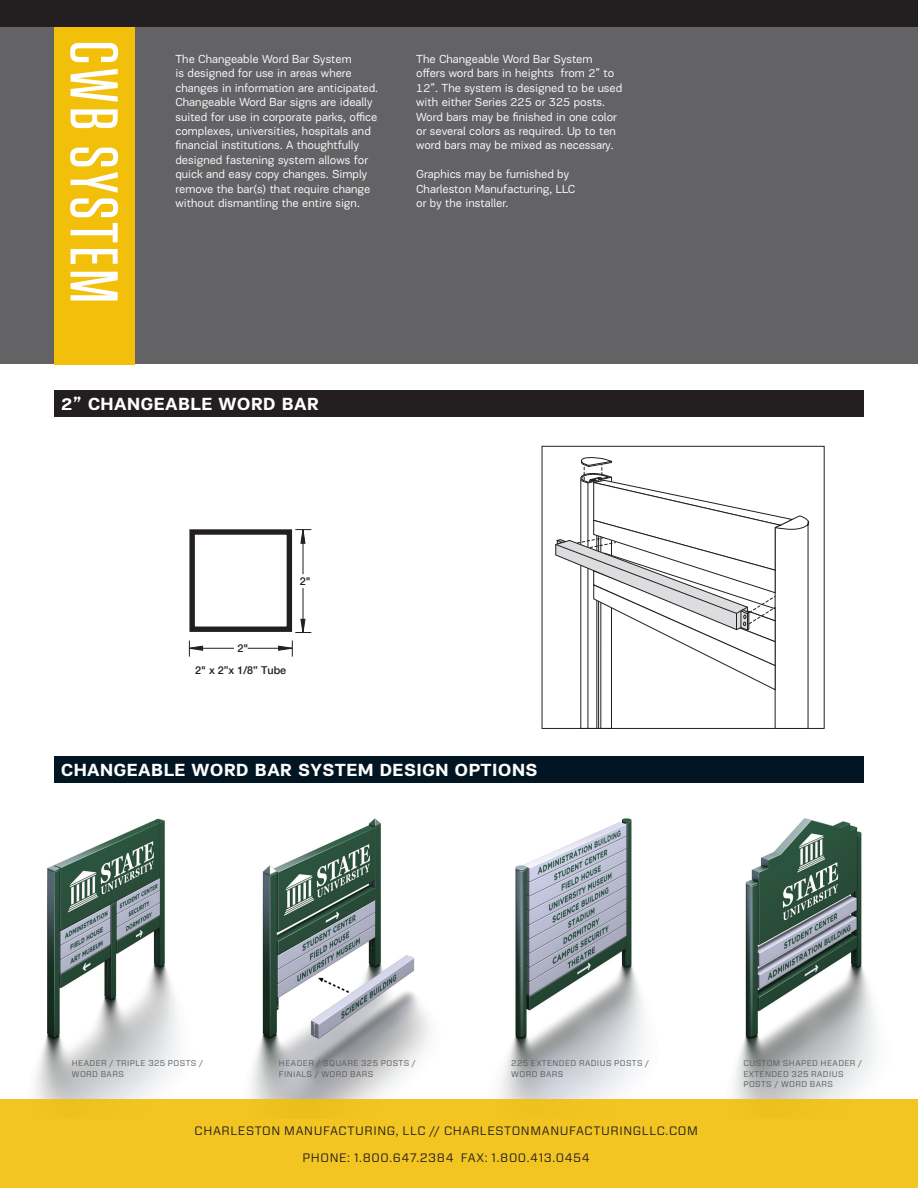
<style>
.page{position:relative;width:918px;height:1188px;background:#fff}
.page>*{position:absolute;margin:0;border:0;box-sizing:border-box;transform-origin:0 0}
.t1{font:500 67.2px "Tungsten";letter-spacing:.04em;color:#fff}
.t2{font:700 18px "PF Encore Sans Pro";letter-spacing:.02em;color:#fff}
.t3{font:12.15px "Forza";letter-spacing:.05em;color:#231f20}
.t4{font:12px/14.4px "PF Encore Sans Pro";color:#fff}
.t5{font:500 10.8px/22px "Helvetica Neue";color:#231f20;text-align:center}
.t6{font:8.25px/10.5px "Forza";letter-spacing:.05em;color:#5a5a5d}
</style>
<div class="page">
<img style="left:35px;top:818px;width:840px;height:281px">
<div style="left:0;top:0;width:918px;height:364px;background:#636366"></div>
<div style="left:54px;top:23px;width:81px;height:341px;background:#f2bf0a"></div>
<div style="left:54px;top:756px;width:810px;height:27px;background:#011622"></div>
<div style="left:0;top:1099px;width:918px;height:89px;background:#f3c522"></div>
<div style="left:0;top:0;width:918px;height:27px;background:#231f20"></div>
<div style="left:54px;top:390px;width:810px;height:27px;background:#231f20"></div>
<div style="left:542px;top:446px;width:283px;height:283px;border:1px solid #231f20"></div>
<svg style="left:555px;top:457px;width:259px;height:272px"></svg>
<hr style="left:191px;top:648px;width:43px;height:1px;background:#231f20">
<hr style="left:248px;top:648px;width:44px;height:1px;background:#231f20">
<svg style="left:189px;top:641px;width:14px;height:16px"></svg>
<svg style="left:278px;top:641px;width:15px;height:16px"></svg>
<div style="left:189px;top:529px;width:103px;height:103px;border:5px solid #231f20"></div>
<hr style="left:303px;top:588px;width:1px;height:43px;background:#231f20">
<hr style="left:303px;top:530px;width:1px;height:44px;background:#231f20">
<svg style="left:295px;top:619px;width:16px;height:14px"></svg>
<svg style="left:295px;top:529px;width:16px;height:15px"></svg>
<h1 class="t1" style="left:129px;top:41px;width:264px;rotate:90deg">CWB SYSTEM</h1>
<p class="t4" style="left:176px;top:52px;width:204px">The Changeable Word Bar System<br>is designed for use in areas where changes in information are anticipated.<br>Changeable Word Bar signs are ideally suited for use in corporate parks, office complexes, universities, hospitals and financial institutions. A thoughtfully designed fastening system allows for quick and easy copy changes. Simply remove the bar(s) that require change without dismantling the entire sign.</p>
<p class="t4" style="left:416px;top:52px;width:208px">The Changeable Word Bar System offers word bars in heights from 2” to 12”. The system is designed to be used with either Series 225 or 325 posts.<br>Word bars may be finished in one color or several colors as required. Up to ten word bars may be mixed as necessary.</p>
<p class="t4" style="left:416px;top:167px;width:160px">Graphics may be furnished by<br>Charleston Manufacturing, LLC or by the installer.</p>
<h2 class="t2" style="left:61px;top:392px;width:260px">2” CHANGEABLE WORD BAR</h2>
<p class="t5" style="left:300px;top:569px;width:12px">2"</p>
<p class="t5" style="left:195px;top:637px;width:93px">2"<br>2" x 2”x 1/8” Tube</p>
<h2 class="t2" style="left:61px;top:758px;width:478px">CHANGEABLE WORD BAR SYSTEM DESIGN OPTIONS</h2>
<p class="t6" style="left:72px;top:1058px;width:133px">HEADER / TRIPLE 325 POSTS /<br>WORD BARS</p>
<p class="t6" style="left:279px;top:1058px;width:138px">HEADER / SQUARE 325 POSTS /<br>FINIALS / WORD BARS</p>
<p class="t6" style="left:511px;top:1058px;width:139px">225 EXTENDED RADIUS POSTS /<br>WORD BARS</p>
<p class="t6" style="left:743px;top:1058px;width:120px">CUSTOM SHAPED HEADER /<br>EXTENDED 325 RADIUS<br>POSTS / WORD BARS</p>
<p class="t3" style="left:195px;top:1122px;width:505px">CHARLESTON MANUFACTURING, LLC // CHARLESTONMANUFACTURINGLLC.COM</p>
<p class="t3" style="left:303px;top:1149px;width:289px">PHONE: 1.800.647.2384 FAX: 1.800.413.0454</p>
</div>
